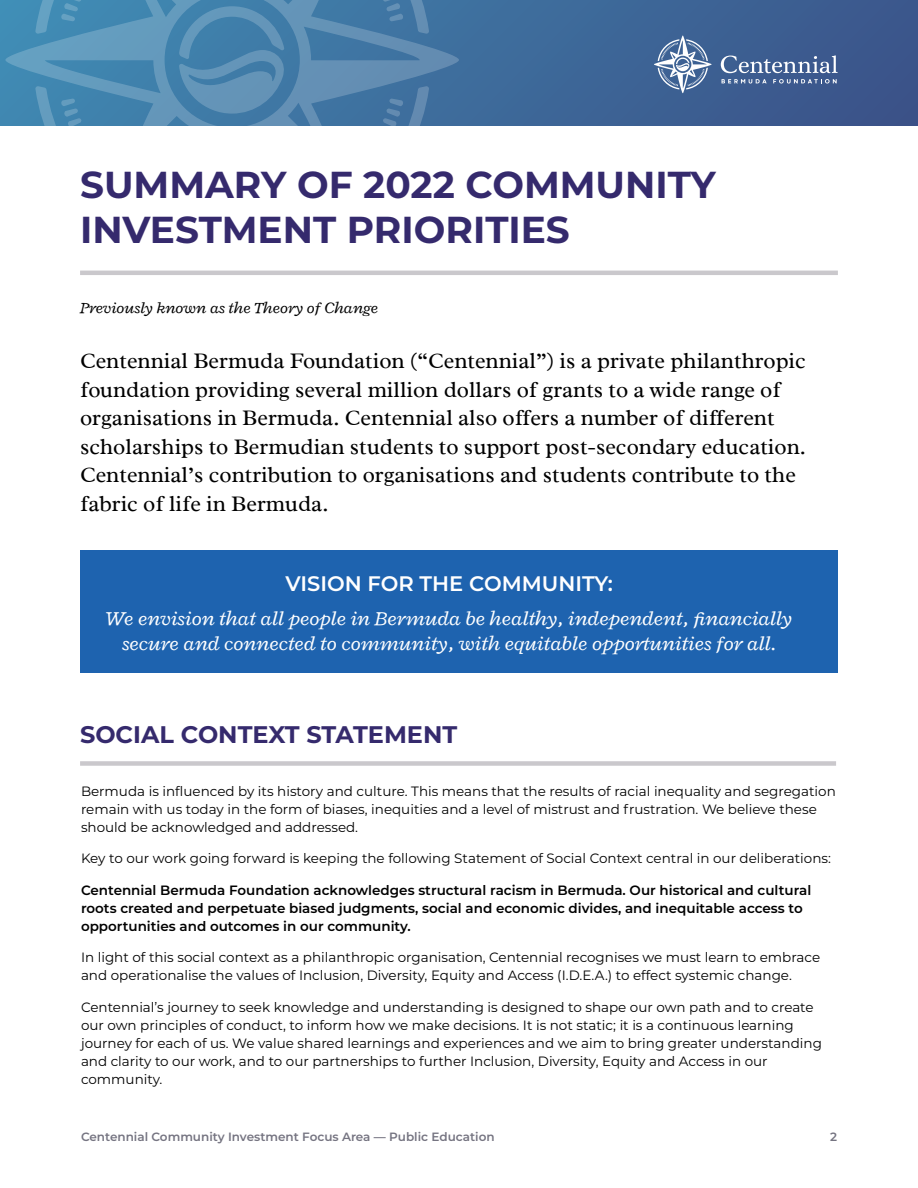
<style>
.page{position:relative;width:918px;height:1188px;background:#fff}
.page>*{position:absolute;margin:0;border:0;box-sizing:border-box;transform-origin:0 0}
.t1{font:700 37.5px/45px "Montserrat";color:#352a6d}
.t2{font:700 24px "Montserrat";color:#352a6d}
.t3{font:22.5px/28.5px "Radley";color:#000}
.t4{font:italic 21px/25.2px "Radley";color:#fff;text-align:center}
.t5{font:600 21px "Montserrat";color:#fff}
.t6{font:italic 16.5px "Radley";color:#000}
.body_text{font:13.5px/18px "Montserrat";color:#000}
.body_text-2{font:600 13.5px/18px "Montserrat";color:#000}
.t7{font:600 12px "Montserrat";color:#757481}
</style>
<div class="page">
<div style="left:0;top:0;width:918px;height:126px;background:linear-gradient(to bottom,#3d6596,#3c5e91)"></div>
<svg style="left:654px;top:35px;width:58px;height:58px;background:#6f8aaf"></svg>
<svg style="left:721px;top:55px;width:117px;height:18px;background:#6c84ab"></svg>
<svg style="left:722px;top:79px;width:45px;height:5px"></svg>
<svg style="left:773px;top:79px;width:64px;height:5px"></svg>
<svg style="left:5px;top:0;width:454px;height:126px;background:#4983ad"></svg>
<svg style="left:61px;top:0;width:342px;height:126px;background:#4f87af"></svg>
<div style="left:80px;top:550px;width:758px;height:123px;background:#1e63af"></div>
<hr style="left:80px;top:271px;width:758px;height:4px;background:#cac8cc">
<div style="left:80px;top:761px;width:756px;height:5px;background:#cac8cc"></div>
<p class="t1" style="left:80px;top:161px;width:637px">SUMMARY OF 2022 COMMUNITY<br>INVESTMENT PRIORITIES</p>
<p class="t6" style="left:80px;top:298px;width:300px">Previously known as the Theory of Change</p>
<p class="t3" style="left:80px;top:346px;width:727px">Centennial Bermuda Foundation (“Centennial”) is a private philanthropic foundation providing several million dollars of grants to a wide range of organisations in Bermuda. Centennial also offers a number of different scholarships to Bermudian students to support post-secondary education.<br>Centennial’s contribution to organisations and students contribute to the fabric of life in Bermuda.</p>
<p class="t5" style="left:286px;top:568px;width:329px">VISION FOR THE COMMUNITY:</p>
<p class="t4" style="left:106px;top:606px;width:688px">We envision that all people in Bermuda be healthy, independent, financially secure and connected to community, with equitable opportunities for all.</p>
<p class="t2" style="left:80px;top:718px;width:379px">SOCIAL CONTEXT STATEMENT</p>
<p class="body_text" style="left:81px;top:782px;width:756px">Bermuda is influenced by its history and culture. This means that the results of racial inequality and segregation remain with us today in the form of biases, inequities and a level of mistrust and frustration. We believe these should be acknowledged and addressed.</p>
<p class="body_text" style="left:81px;top:849px;width:751px">Key to our work going forward is keeping the following Statement of Social Context central in our deliberations:</p>
<p class="body_text-2" style="left:81px;top:880px;width:732px">Centennial Bermuda Foundation acknowledges structural racism in Bermuda. Our historical and cultural roots created and perpetuate biased judgments, social and economic divides, and inequitable access to opportunities and outcomes in our community.</p>
<p class="body_text" style="left:81px;top:948px;width:741px">In light of this social context as a philanthropic organisation, Centennial recognises we must learn to embrace and operationalise the values of Inclusion, Diversity, Equity and Access (I.D.E.A.) to effect systemic change.</p>
<p class="body_text" style="left:81px;top:998px;width:742px">Centennial’s journey to seek knowledge and understanding is designed to shape our own path and to create our own principles of conduct, to inform how we make decisions. It is not static; it is a continuous learning journey for each of us. We value shared learnings and experiences and we aim to bring greater understanding and clarity to our work, and to our partnerships to further Inclusion, Diversity, Equity and Access in our community.</p>
<p class="t7" style="left:81px;top:1129px;width:415px">Centennial Community Investment Focus Area — Public Education</p>
<p class="t7" style="left:830px;top:1129px;width:8px">2</p>
</div>
